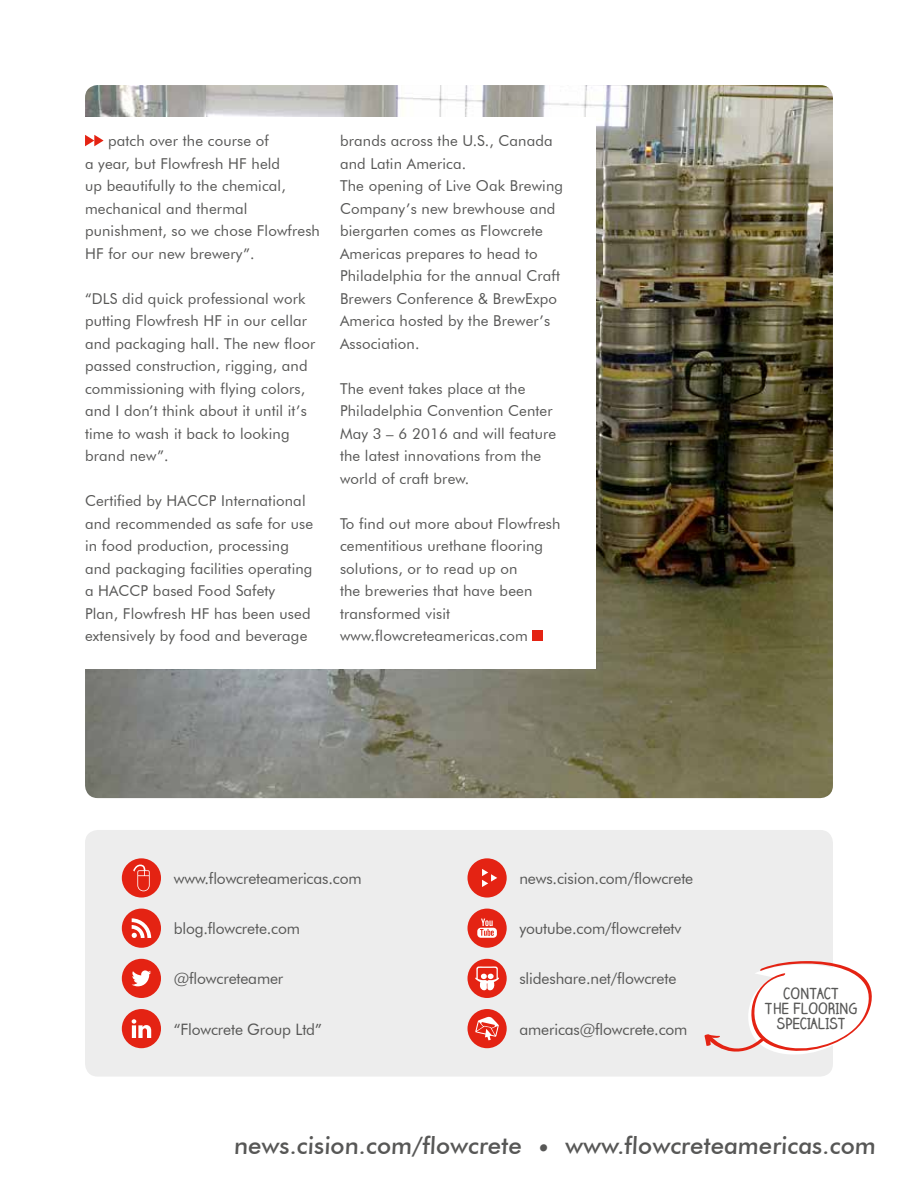
<style>
.page{position:relative;width:918px;height:1188px;background:#fff}
.page>*{position:absolute;margin:0;border:0;box-sizing:border-box;transform-origin:0 0}
.t1{font:500 24px "Futura BT";color:#575756}
.t2{font:15.75px "Futura BT";letter-spacing:-.01em;color:#575756}
.t3{font:15px/22.5px "Futura BT";letter-spacing:.01em;color:#575756}
.t4{font:700 14.85px/14.9px "Claire Hand";color:#575756;text-align:center}
</style>
<div class="page">
<img style="left:85px;top:85px;width:748px;height:713px">
<div style="left:85px;top:830px;width:748px;height:247px;background:#ededed;border-radius:13px"></div>
<div style="left:122px;top:858px;width:39px;height:40px;background:#e42313;border-radius:50%"></div>
<svg style="left:133px;top:865px;width:17px;height:26px"></svg>
<div style="left:122px;top:909px;width:39px;height:39px;background:#e42313;border-radius:50%"></div>
<svg style="left:132px;top:918px;width:19px;height:20px"></svg>
<div style="left:122px;top:959px;width:39px;height:39px;background:#e42313;border-radius:50%"></div>
<svg style="left:132px;top:970px;width:19px;height:16px"></svg>
<div style="left:122px;top:1009px;width:39px;height:39px;background:#e42313;border-radius:50%"></div>
<svg style="left:132px;top:1019px;width:19px;height:19px"></svg>
<div style="left:468px;top:858px;width:39px;height:40px;background:#e42313;border-radius:50%"></div>
<svg style="left:482px;top:869px;width:15px;height:18px"></svg>
<div style="left:468px;top:909px;width:39px;height:39px;background:#e42313;border-radius:50%"></div>
<svg style="left:477px;top:919px;width:20px;height:19px"></svg>
<div style="left:468px;top:959px;width:39px;height:39px;background:#e42313;border-radius:50%"></div>
<svg style="left:475px;top:966px;width:24px;height:24px"></svg>
<div style="left:468px;top:1009px;width:39px;height:39px;background:#e42313;border-radius:50%"></div>
<svg style="left:475px;top:1017px;width:24px;height:23px"></svg>
<svg style="left:704px;top:961px;width:168px;height:93px"></svg>
<div style="left:68px;top:118px;width:272px;height:551px;background:#fff"></div>
<svg style="left:85px;top:135px;width:19px;height:11px"></svg>
<div style="left:323px;top:118px;width:272px;height:551px;background:#fff"></div>
<div style="left:533px;top:631px;width:10px;height:10px;background:#e42313"></div>
<p class="t3" style="left:85px;top:130px;width:236px;text-indent:23px">patch over the course of<br>a year, but Flowfresh HF held<br>up beautifully to the chemical, mechanical and thermal punishment, so we chose Flowfresh<br>HF for our new brewery”.</p>
<p class="t3" style="left:85px;top:287px;width:232px">“DLS did quick professional work putting Flowfresh HF in our cellar and packaging hall. The new floor passed construction, rigging, and commissioning with flying colors, and I don’t think about it until it’s time to wash it back to looking brand new”.</p>
<p class="t3" style="left:85px;top:490px;width:230px">Certified by HACCP International and recommended as safe for use in food production, processing and packaging facilities operating a HACCP based Food Safety<br>Plan, Flowfresh HF has been used extensively by food and beverage</p>
<p class="t3" style="left:340px;top:129px;width:225px">brands across the U.S., Canada and Latin America.<br>The opening of Live Oak Brewing<br>Company’s new brewhouse and biergarten comes as Flowcrete<br>Americas prepares to head to<br>Philadelphia for the annual Craft<br>Brewers Conference &amp; BrewExpo<br>America hosted by the Brewer’s<br>Association.</p>
<p class="t3" style="left:340px;top:377px;width:218px">The event takes place at the<br>Philadelphia Convention Center<br>May 3 – 6 2016 and will feature the latest innovations from the world of craft brew.</p>
<p class="t3" style="left:340px;top:512px;width:222px">To find out more about Flowfresh cementitious urethane flooring solutions, or to read up on<br>the breweries that have been transformed visit www.flowcreteamericas.com</p>
<p class="t2" style="left:174px;top:869px;width:189px">www.flowcreteamericas.com</p>
<p class="t2" style="left:174px;top:919px;width:128px">blog.flowcrete.com</p>
<p class="t2" style="left:174px;top:969px;width:111px">@flowcreteamer</p>
<p class="t2" style="left:174px;top:1019px;width:150px">“Flowcrete Group Ltd”</p>
<p class="t2" style="left:519px;top:869px;width:175px">news.cision.com/flowcrete</p>
<p class="t2" style="left:519px;top:919px;width:164px">youtube.com/flowcretetv</p>
<p class="t2" style="left:519px;top:969px;width:158px">slideshare.net/flowcrete</p>
<p class="t2" style="left:519px;top:1019px;width:170px">americas@flowcrete.com</p>
<p class="t4" style="left:765px;top:986px;width:94px">CONTACT<br>THE FLOORING<br>SPECIALIST</p>
<h1 class="t1" style="left:234px;top:1131px;width:645px">news.cision.com/flowcrete • www.flowcreteamericas.com</h1>
</div>
